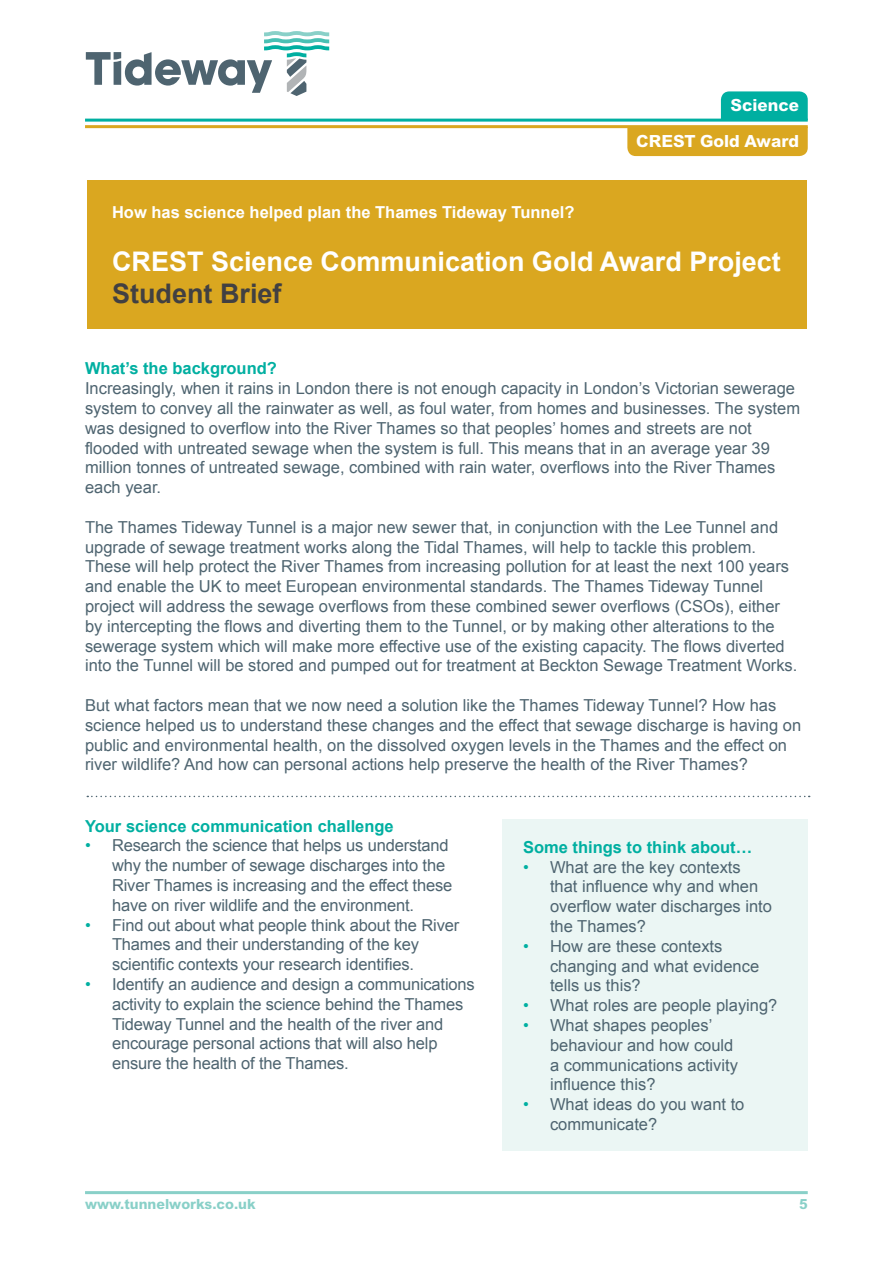
<style>
.page{position:relative;width:893px;height:1263px;background:#fff}
.page>*{position:absolute;margin:0;border:0;box-sizing:border-box;transform-origin:0 0}
.t1{font:700 27px "Arial";color:#fff}
.t2{font:700 27px "Arial";color:#414042}
.t3{font:18px "Arial Bld";color:#fff}
.t4{font:16.5px/19.8px "Arial";color:#4e6470}
.t5{font:700 16.5px "Arial";color:#00afa1}
.t6{font:700 16.5px "Arial";color:#fff}
.t7{font:15px "Arial Bld";color:#89d0c8}
.s1{color:#00afa1}
</style>
<div class="page">
<div style="left:627px;top:128px;width:181px;height:28px;background:#daa720"></div>
<hr style="left:85px;top:119px;width:723px;height:3px;background:#00afa1">
<hr style="left:85px;top:125px;width:723px;height:3px;background:#daa720">
<hr style="left:85px;top:1191px;width:723px;height:3px;background:#89d0c8">
<svg style="left:86px;top:31px;width:243px;height:65px"></svg>
<div style="left:721px;top:91px;width:87px;height:29px;background:#00afa1"></div>
<div style="left:87px;top:180px;width:719px;height:149px;background:#daa720"></div>
<div style="left:502px;top:819px;width:306px;height:332px;background:#ebf6f4"></div>
<svg style="left:87px;top:796px;width:723px;height:1px"></svg>
<p class="t3" style="left:730px;top:93px;width:70px">Science</p>
<p class="t3" style="left:636px;top:129px;width:164px">CREST Gold Award</p>
<p class="t6" style="left:112px;top:201px;width:464px">How has science helped plan the Thames Tideway Tunnel?</p>
<h1 class="t1" style="left:112px;top:244px;width:670px">CREST Science Communication Gold Award Project</h1>
<h1 class="t2" style="left:112px;top:276px;width:171px">Student Brief</h1>
<p class="t5" style="left:85px;top:358px;width:193px">What’s the background?</p>
<p class="t4" style="left:85px;top:379px;width:717px">Increasingly, when it rains in London there is not enough capacity in London’s Victorian sewerage system to convey all the rainwater as well, as foul water, from homes and businesses. The system was designed to overflow into the River Thames so that peoples’ homes and streets are not flooded with untreated sewage when the system is full. This means that in an average year 39 million tonnes of untreated sewage, combined with rain water, overflows into the River Thames each year.</p>
<p class="t4" style="left:85px;top:517px;width:714px">The Thames Tideway Tunnel is a major new sewer that, in conjunction with the Lee Tunnel and upgrade of sewage treatment works along the Tidal Thames, will help to tackle this problem.<br>These will help protect the River Thames from increasing pollution for at least the next 100 years and enable the UK to meet European environmental standards. The Thames Tideway Tunnel project will address the sewage overflows from these combined sewer overflows (CSOs), either by intercepting the flows and diverting them to the Tunnel, or by making other alterations to the sewerage system which will make more effective use of the existing capacity. The flows diverted into the Tunnel will be stored and pumped out for treatment at Beckton Sewage Treatment Works.</p>
<p class="t4" style="left:85px;top:695px;width:718px">But what factors mean that we now need a solution like the Thames Tideway Tunnel? How has science helped us to understand these changes and the effect that sewage discharge is having on public and environmental health, on the dissolved oxygen levels in the Thames and the effect on river wildlife? And how can personal actions help preserve the health of the River Thames?</p>
<p class="t5" style="left:85px;top:815px;width:310px">Your science communication challenge</p>
<p class="t4" style="left:112px;top:836px;width:342px;text-indent:-27px"><span class="s1">•</span> Research the science that helps us understand why the number of sewage discharges into the River Thames is increasing and the effect these have on river wildlife and the environment.</p>
<p class="t4" style="left:112px;top:915px;width:349px;text-indent:-27px"><span class="s1">•</span> Find out about what people think about the River<br>Thames and their understanding of the key scientific contexts your research identifies.</p>
<p class="t4" style="left:112px;top:974px;width:364px;text-indent:-27px"><span class="s1">•</span> Identify an audience and design a communications activity to explain the science behind the Thames Tideway Tunnel and the health of the river and encourage personal actions that will also help ensure the health of the Thames.</p>
<p class="t5" style="left:523px;top:836px;width:231px">Some things to think about…</p>
<p class="t4" style="left:550px;top:857px;width:223px;text-indent:-27px"><span class="s1">•</span> What are the key contexts that influence why and when overflow water discharges into the Thames?</p>
<p class="t4" style="left:550px;top:936px;width:211px;text-indent:-27px"><span class="s1">•</span> How are these contexts changing and what evidence tells us this?</p>
<p class="t4" style="left:523px;top:996px;width:256px"><span class="s1">•</span> What roles are people playing?</p>
<p class="t4" style="left:550px;top:1015px;width:189px;text-indent:-27px"><span class="s1">•</span> What shapes peoples’ behaviour and how could a communications activity influence this?</p>
<p class="t4" style="left:550px;top:1095px;width:196px;text-indent:-27px"><span class="s1">•</span> What ideas do you want to communicate?</p>
<p class="t7" style="left:85px;top:1194px;width:172px">www.tunnelworks.co.uk</p>
<p class="t7" style="left:799px;top:1194px;width:10px">5</p>
</div>
